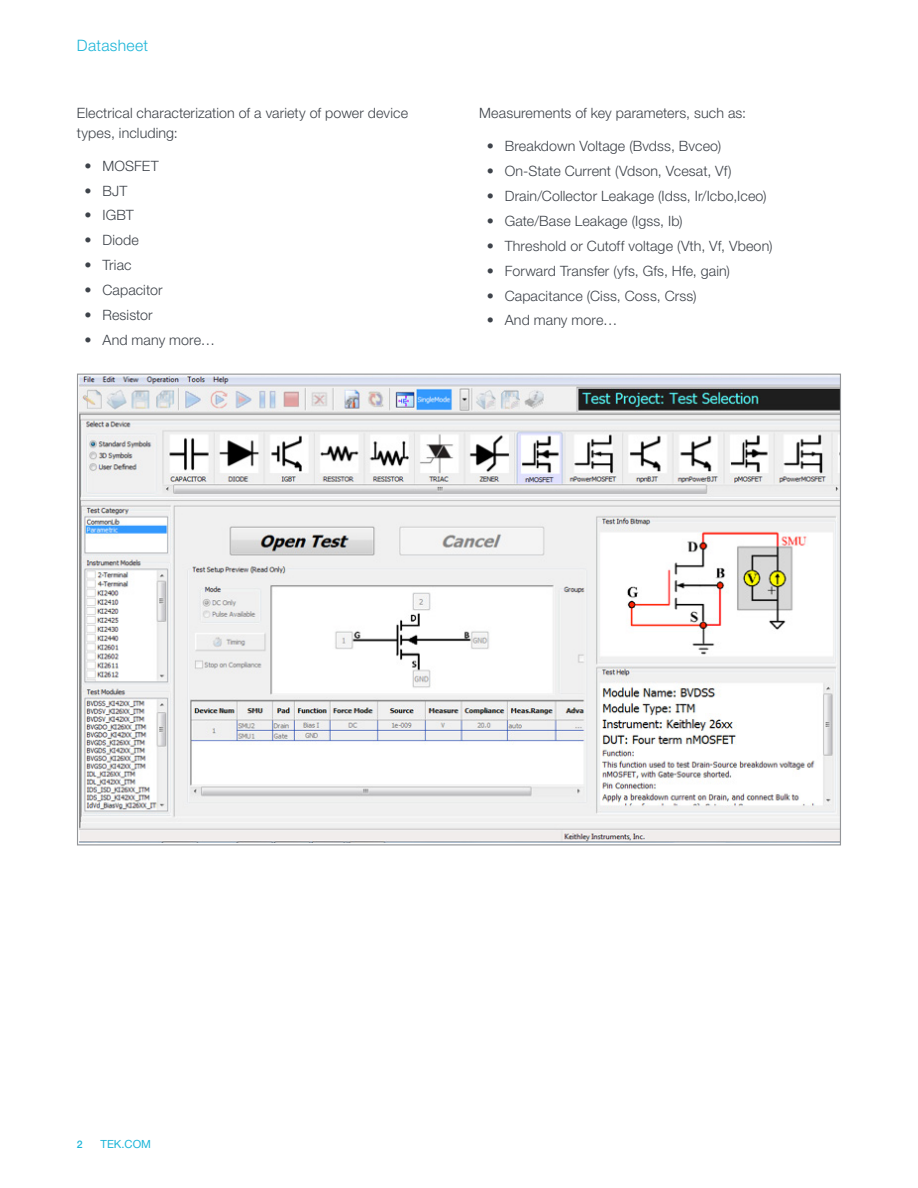
<style>
.page{position:relative;width:918px;height:1188px;background:#fff}
.page>*{position:absolute;margin:0;border:0;box-sizing:border-box;transform-origin:0 0}
.t1{font:300 15.75px "Helvetica Neue LT Std";letter-spacing:.02em;color:#1cb5d8}
.t2{font:300 14.25px/19.5px "Helvetica Neue LT Std";letter-spacing:.01em;color:#3e434a}
.t3{font:11.25px "Helvetica Neue LT Std";color:#1cb5d8}
.t4{font:500 10.5px "Helvetica Neue LT Std";color:#1cb5d8}
</style>
<div class="page">
<img style="left:79px;top:376px;width:760px;height:467px">
<p class="t1" style="left:77px;top:36px;width:73px">Datasheet</p>
<p class="t2" style="left:77px;top:103px;width:333px">Electrical characterization of a variety of power device types, including:</p>
<p class="t2" style="left:84px;top:156px;width:76px">• MOSFET</p>
<p class="t2" style="left:84px;top:180px;width:44px">• BJT</p>
<p class="t2" style="left:84px;top:205px;width:51px">• IGBT</p>
<p class="t2" style="left:84px;top:230px;width:56px">• Diode</p>
<p class="t2" style="left:84px;top:255px;width:49px">• Triac</p>
<p class="t2" style="left:84px;top:280px;width:80px">• Capacitor</p>
<p class="t2" style="left:84px;top:305px;width:70px">• Resistor</p>
<p class="t2" style="left:84px;top:330px;width:132px">• And many more…</p>
<p class="t2" style="left:479px;top:103px;width:268px">Measurements of key parameters, such as:</p>
<p class="t2" style="left:487px;top:136px;width:236px">• Breakdown Voltage (Bvdss, Bvceo)</p>
<p class="t2" style="left:487px;top:161px;width:246px">• On-State Current (Vdson, Vcesat, Vf)</p>
<p class="t2" style="left:487px;top:186px;width:282px">• Drain/Collector Leakage (Idss, Ir/Icbo,Iceo)</p>
<p class="t2" style="left:487px;top:211px;width:197px">• Gate/Base Leakage (Igss, Ib)</p>
<p class="t2" style="left:487px;top:236px;width:287px">• Threshold or Cutoff voltage (Vth, Vf, Vbeon)</p>
<p class="t2" style="left:487px;top:260px;width:245px">• Forward Transfer (yfs, Gfs, Hfe, gain)</p>
<p class="t2" style="left:487px;top:285px;width:211px">• Capacitance (Ciss, Coss, Crss)</p>
<p class="t2" style="left:487px;top:310px;width:132px">• And many more…</p>
<p class="t4" style="left:77px;top:1138px;width:7px">2</p>
<p class="t3" style="left:101px;top:1138px;width:52px">TEK.COM</p>
</div>
